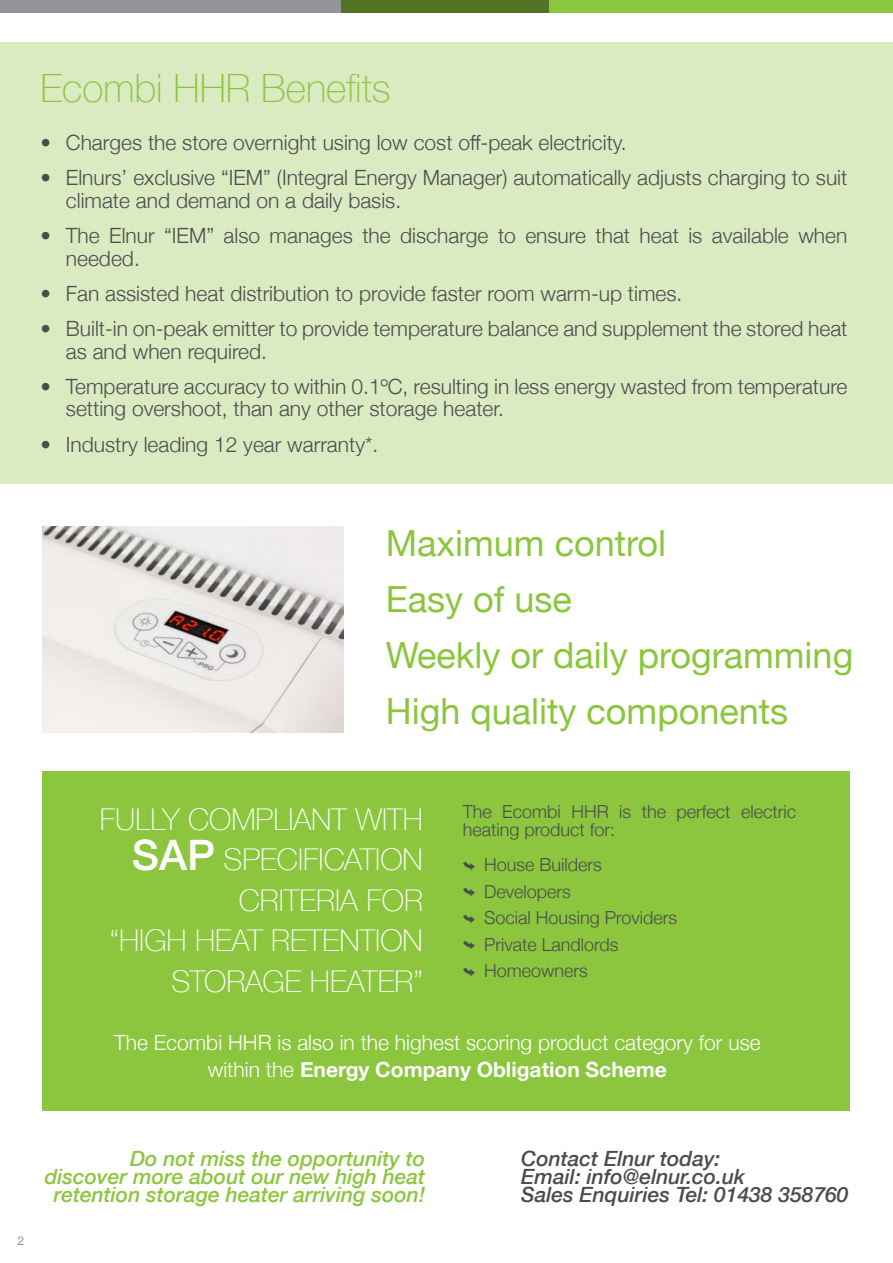
<style>
.page{position:relative;width:893px;height:1263px;background:#fff}
.page>*{position:absolute;margin:0;border:0;box-sizing:border-box;transform-origin:0 0}
.t1{font:100 39px "Helvetica Neue";color:#8bc63e}
.t2{font:36px "Helvetica Neue";color:#8bc63e}
.t3{font:100 30px/40.5px "Helvetica Neue";color:#fff;text-align:right}
.t4{font:300 21px/22.5px "Helvetica Neue";color:#4b4c4d}
.t5{font:italic 500 21px/18px "Helvetica Neue";color:#8bc63e;text-align:right}
.t6{font:italic 500 21px "Helvetica Neue";color:#4b4c4d}
.t7{font:300 21px "Helvetica Neue";color:#fff}
.t8{font:700 21px "Helvetica Neue";color:#fff}
.t9{font:300 18px/18px "Helvetica Neue";color:#4b4c4d}
.t10{font:300 12px "Helvetica Neue";color:#6c6d70}
.s1{font-weight:500;font-size:42px}
.s2{font-family:"Arrowstfb";font-weight:400;font-size:9px}
.s3{font-weight:300}
</style>
<div class="page">
<div style="left:43px;top:771px;width:807px;height:340px;background:#8bc63e"></div>
<div style="left:0;top:42px;width:893px;height:442px;background:#daeac1"></div>
<div style="left:0;top:0;width:549px;height:13px;background:#939598"></div>
<svg style="left:341px;top:0;width:552px;height:13px;background:#74a634"></svg>
<img style="left:43px;top:526px;width:300px;height:207px">
<p class="t1" style="left:40px;top:59px;width:352px">Ecombi HHR Benefits</p>
<p class="t4" style="left:40px;top:130px;width:588px">• Charges the store overnight using low cost off-peak electricity.</p>
<p class="t4" style="left:66px;top:165px;width:783px;text-indent:-26px">• Elnurs’ exclusive “IEM” (Integral Energy Manager) automatically adjusts charging to suit climate and demand on a daily basis.</p>
<p class="t4" style="left:66px;top:223px;width:783px;text-indent:-26px">• The Elnur “IEM” also manages the discharge to ensure that heat is available when needed.</p>
<p class="t4" style="left:40px;top:281px;width:643px">• Fan assisted heat distribution to provide faster room warm-up times.</p>
<p class="t4" style="left:66px;top:316px;width:783px;text-indent:-26px">• Built-in on-peak emitter to provide temperature balance and supplement the stored heat as and when required.</p>
<p class="t4" style="left:66px;top:374px;width:783px;text-indent:-26px">• Temperature accuracy to within 0.1ºC, resulting in less energy wasted from temperature setting overshoot, than any other storage heater.</p>
<p class="t4" style="left:40px;top:432px;width:339px">• Industry leading 12 year warranty*.</p>
<p class="t2" style="left:386px;top:517px;width:282px">Maximum control</p>
<p class="t2" style="left:386px;top:573px;width:188px">Easy of use</p>
<p class="t2" style="left:386px;top:629px;width:469px">Weekly or daily programming</p>
<p class="t2" style="left:386px;top:685px;width:404px">High quality components</p>
<p class="t3" style="left:100px;top:798px;width:325px">FULLY COMPLIANT WITH<br><span class="s1">SAP</span> SPECIFICATION<br>CRITERIA FOR<br>“HIGH HEAT RETENTION<br>STORAGE HEATER”</p>
<p class="t9" style="left:463px;top:802px;width:335px">The Ecombi HHR is the perfect electric heating product for:</p>
<p class="t9" style="left:463px;top:855px;width:140px"><span class="s2">P</span> House Builders</p>
<p class="t9" style="left:463px;top:881px;width:109px"><span class="s2">P</span> Developers</p>
<p class="t9" style="left:463px;top:908px;width:216px"><span class="s2">P</span> Social Housing Providers</p>
<p class="t9" style="left:463px;top:934px;width:157px"><span class="s2">P</span> Private Landlords</p>
<p class="t9" style="left:463px;top:961px;width:126px"><span class="s2">P</span> Homeowners</p>
<p class="t7" style="left:114px;top:1025px;width:648px">The Ecombi HHR is also in the highest scoring product category for use</p>
<p class="t8" style="left:208px;top:1052px;width:461px"><span class="s3">within the</span> Energy Company Obligation Scheme</p>
<p class="t10" style="left:17px;top:1231px;width:8px">2</p>
<p class="t5" style="left:45px;top:1148px;width:382px">Do not miss the opportunity to discover more about our new high heat retention storage heater arriving soon!</p>
<p class="t6" style="left:521px;top:1140px;width:201px">Contact Elnur today:</p>
<p class="t6" style="left:521px;top:1158px;width:225px">Email: info@elnur.co.uk</p>
<p class="t6" style="left:521px;top:1176px;width:329px">Sales Enquiries Tel: 01438 358760</p>
</div>
